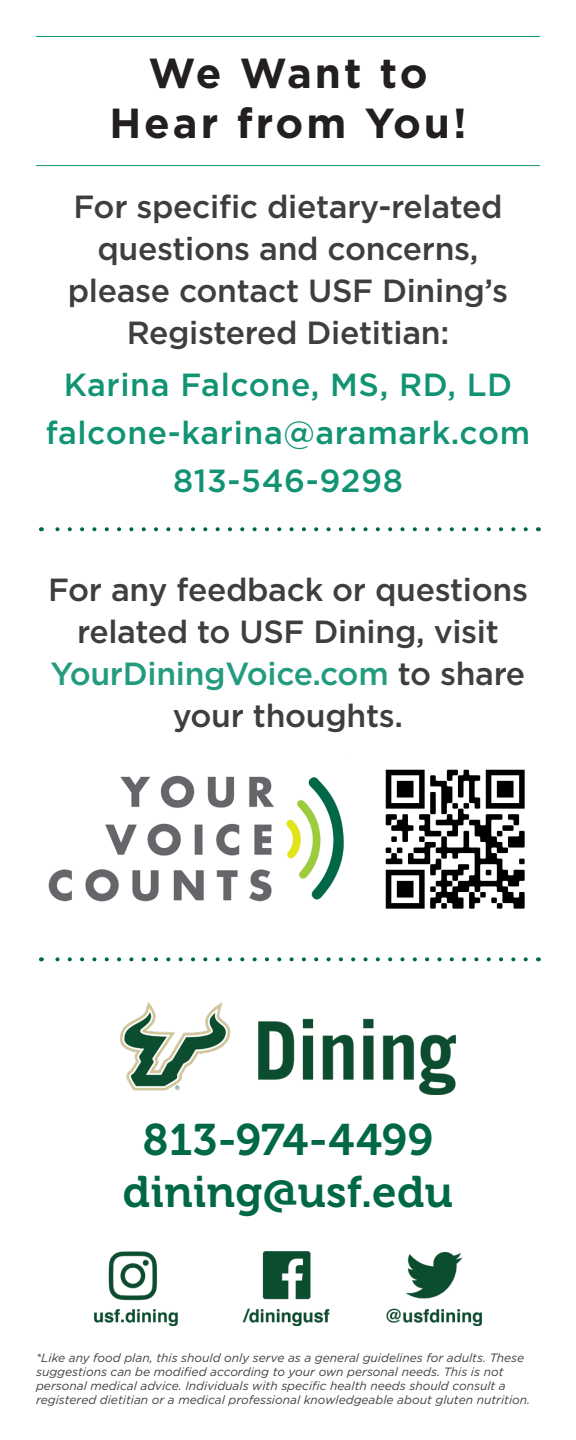
<style>
.page{position:relative;width:576px;height:1440px;background:#fff}
.page>*{position:absolute;margin:0;border:0;box-sizing:border-box;transform-origin:0 0}
.t1{font:44px/52px "Museo 700";letter-spacing:.01em;color:#006847;text-align:center}
.t2{font:700 42px/50px "Gotham";letter-spacing:.07em;color:#231f20;text-align:center}
.t3{font:500 32px/42px "Gotham";letter-spacing:-.01em;color:#3e3e3f;text-align:center}
.t4{font:500 32px/48px "Gotham";letter-spacing:.02em;color:#119374;text-align:center}
.t5{font:italic 12px/14px "Gotham";color:#3e3e3f}
.s1{color:#239b7e}
</style>
<div class="page">
<img style="left:121px;top:1002px;width:334px;height:93px">
<img style="left:95px;top:1252px;width:386px;height:74px">
<img style="left:48px;top:775px;width:296px;height:127px">
<hr style="left:36px;top:165px;width:504px;height:1px;background:#119374">
<hr style="left:36px;top:36px;width:504px;height:1px;background:#119374">
<svg style="left:41px;top:527px;width:485px;height:4px"></svg>
<svg style="left:41px;top:957px;width:485px;height:4px"></svg>
<img style="left:385px;top:769px;width:140px;height:140px">
<h2 class="t2" style="left:109px;top:48px;width:359px">We Want to<br>Hear from You!</h2>
<h3 class="t3" style="left:68px;top:186px;width:442px">For specific dietary-related questions and concerns, please contact USF Dining’s<br>Registered Dietitian:</h3>
<h3 class="t4" style="left:46px;top:361px;width:486px">Karina Falcone, MS, RD, LD falcone-karina@aramark.com<br>813-546-9298</h3>
<h3 class="t3" style="left:48px;top:568px;width:481px">For any feedback or questions related to USF Dining, visit<br><span class="s1">YourDiningVoice.com</span> to share your thoughts.</h3>
<h1 class="t1" style="left:123px;top:1115px;width:332px">813-974-4499 dining@usf.edu</h1>
<p class="t5" style="left:36px;top:1350px;width:496px">*Like any food plan, this should only serve as a general guidelines for adults. These suggestions can be modified according to your own personal needs. This is not personal medical advice. Individuals with specific health needs should consult a registered dietitian or a medical professional knowledgeable about gluten nutrition.</p>
</div>
